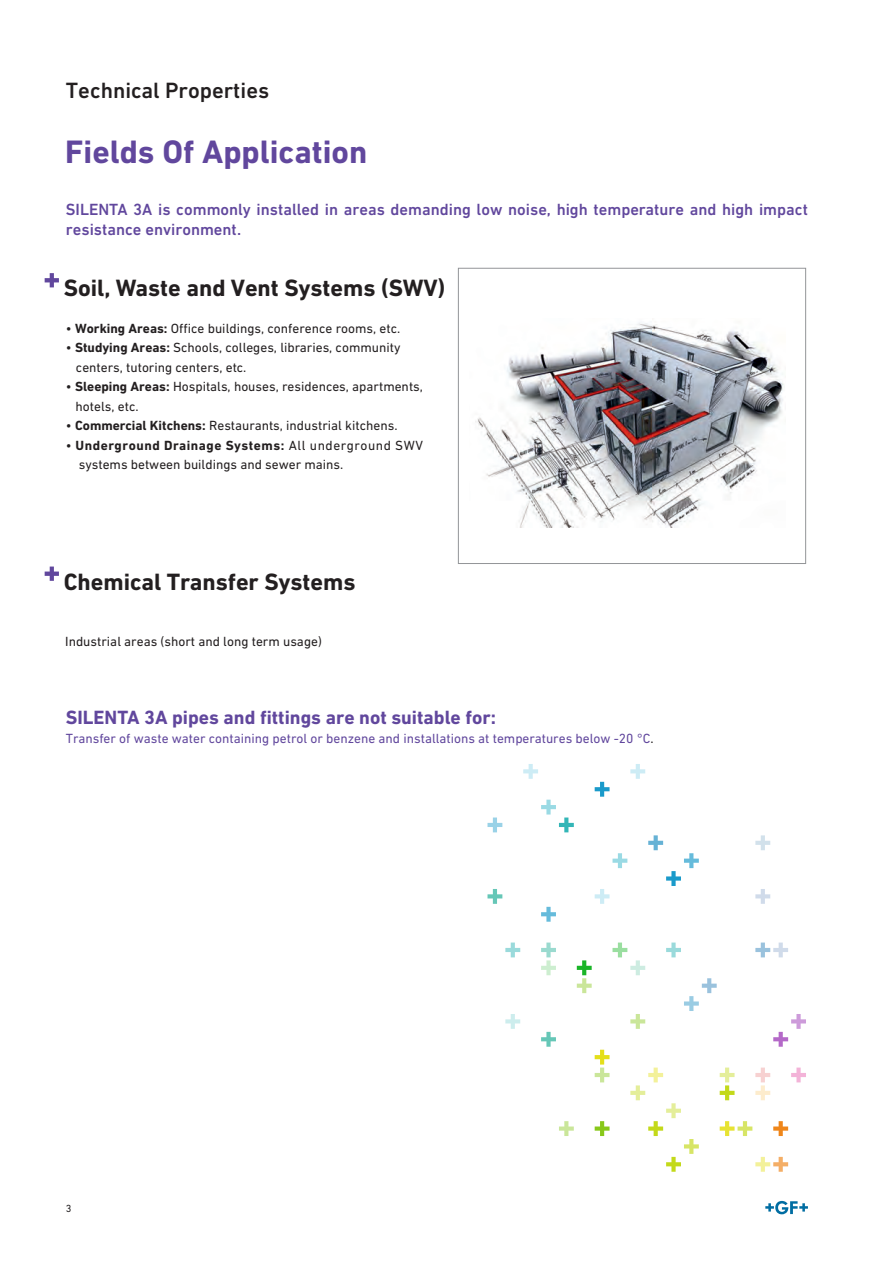
<style>
.page{position:relative;width:893px;height:1263px;background:#fff}
.page>*{position:absolute;margin:0;border:0;box-sizing:border-box;transform-origin:0 0}
.Subheadline_22pt__co{font:700 33px "DIN Next W1 G";color:#61479d}
.Sparkle_text_16pt__b{font:700 24px "DIN Next W1 G";color:#231f20}
.Chapter_title_15pt{font:500 22.5px "DIN Next W1 G";color:#231f20}
.Boxes_title_13pt__co{font:700 19.5px "DIN Next W1 G";color:#61479d}
.Lead_text_11pt__blac{font:500 16.5px/19.5px "DIN Next W1 G";color:#61479d}
.Copy_text_9pt__black{font:13.5px "DIN Next W1 G";color:#231f20}
.Boxes_copy_text_9pt{font:13.5px "DIN Next W1 G";color:#61479d}
.Copy_text_9pt__black-2{font:700 13.5px "DIN Next W1 G";letter-spacing:.04em;color:#231f20}
.Copy_text_9pt__black-3{font:10.5px "DIN Next W1 G";color:#231f20}
.s1{font-weight:700}
.s2{font-weight:400}
.s3{color:#231f20}
</style>
<div class="page">
<div style="left:458px;top:268px;width:348px;height:296px;border:1px solid #939598"></div>
<img style="left:475px;top:323px;width:309px;height:205px">
<svg style="left:791px;top:1067px;width:15px;height:15px"></svg>
<svg style="left:773px;top:1014px;width:33px;height:33px"></svg>
<svg style="left:773px;top:1121px;width:15px;height:15px"></svg>
<svg style="left:755px;top:835px;width:15px;height:15px"></svg>
<svg style="left:755px;top:889px;width:15px;height:15px"></svg>
<svg style="left:755px;top:942px;width:33px;height:15px"></svg>
<svg style="left:755px;top:1067px;width:15px;height:33px"></svg>
<svg style="left:755px;top:1157px;width:33px;height:15px"></svg>
<svg style="left:720px;top:1067px;width:15px;height:33px"></svg>
<svg style="left:720px;top:1121px;width:32px;height:15px"></svg>
<svg style="left:684px;top:978px;width:33px;height:33px"></svg>
<svg style="left:666px;top:942px;width:15px;height:15px"></svg>
<svg style="left:648px;top:835px;width:51px;height:51px"></svg>
<svg style="left:630px;top:764px;width:15px;height:15px"></svg>
<svg style="left:630px;top:1014px;width:15px;height:15px"></svg>
<svg style="left:630px;top:1067px;width:69px;height:105px"></svg>
<svg style="left:612px;top:853px;width:15px;height:15px"></svg>
<svg style="left:612px;top:942px;width:33px;height:33px"></svg>
<svg style="left:595px;top:782px;width:15px;height:15px"></svg>
<svg style="left:595px;top:889px;width:15px;height:15px"></svg>
<svg style="left:595px;top:1050px;width:15px;height:32px"></svg>
<svg style="left:595px;top:1121px;width:15px;height:15px"></svg>
<svg style="left:577px;top:960px;width:15px;height:33px"></svg>
<svg style="left:559px;top:1121px;width:15px;height:15px"></svg>
<svg style="left:541px;top:800px;width:33px;height:32px"></svg>
<svg style="left:541px;top:907px;width:15px;height:15px"></svg>
<svg style="left:541px;top:942px;width:15px;height:33px"></svg>
<svg style="left:541px;top:1032px;width:15px;height:15px"></svg>
<svg style="left:523px;top:764px;width:15px;height:15px"></svg>
<svg style="left:505px;top:942px;width:15px;height:15px"></svg>
<svg style="left:505px;top:1014px;width:15px;height:15px"></svg>
<svg style="left:487px;top:817px;width:15px;height:15px"></svg>
<svg style="left:487px;top:889px;width:15px;height:15px"></svg>
<svg style="left:765px;top:1201px;width:43px;height:13px"></svg>
<svg style="left:45px;top:273px;width:14px;height:14px"></svg>
<svg style="left:45px;top:566px;width:14px;height:15px"></svg>
<p class="Chapter_title_15pt" style="left:66px;top:77px;width:205px">Technical Properties</p>
<p class="Subheadline_22pt__co" style="left:65px;top:132px;width:304px">Fields Of Application</p>
<p class="Lead_text_11pt__blac" style="left:66px;top:200px;width:743px">SILENTA 3A is commonly installed in areas demanding low noise, high temperature and high impact resistance environment.</p>
<p class="Sparkle_text_16pt__b" style="left:64px;top:274px;width:383px">Soil, Waste and Vent Systems (SWV)</p>
<p class="Copy_text_9pt__black" style="left:66px;top:320px;width:336px">• <span class="s1">Working Areas:</span> Office buildings, conference rooms, etc.</p>
<p class="Copy_text_9pt__black" style="left:66px;top:340px;width:336px">• <span class="s1">Studying Areas:</span> Schools, colleges, libraries, community</p>
<p class="Copy_text_9pt__black" style="left:76px;top:359px;width:172px">centers, tutoring centers, etc.</p>
<p class="Copy_text_9pt__black" style="left:66px;top:379px;width:359px">• <span class="s1">Sleeping Areas:</span> Hospitals, houses, residences, apartments,</p>
<p class="Copy_text_9pt__black" style="left:76px;top:398px;width:64px">hotels, etc.</p>
<p class="Copy_text_9pt__black" style="left:66px;top:418px;width:333px">• <span class="s1">Commercial Kitchens:</span> Restaurants, industrial kitchens.</p>
<p class="Copy_text_9pt__black-2" style="left:66px;top:437px;width:359px"><span class="s2">•</span> Underground Drainage Systems: <span class="s2">All underground SWV</span></p>
<p class="Copy_text_9pt__black" style="left:79px;top:457px;width:266px">systems between buildings and sewer mains.</p>
<p class="Sparkle_text_16pt__b" style="left:64px;top:568px;width:293px">Chemical Transfer Systems</p>
<p class="Copy_text_9pt__black" style="left:65px;top:633px;width:258px">Industrial areas (short and long term usage)</p>
<p class="Boxes_title_13pt__co" style="left:66px;top:706px;width:432px">SILENTA 3A pipes and fittings are not suitable for:</p>
<p class="Boxes_copy_text_9pt" style="left:66px;top:731px;width:589px">Transfer of waste water containing petrol or benzene and installations at temperatures below -20 °C<span class="s3">.</span></p>
<p class="Copy_text_9pt__black-3" style="left:66px;top:1203px;width:7px">3</p>
</div>
